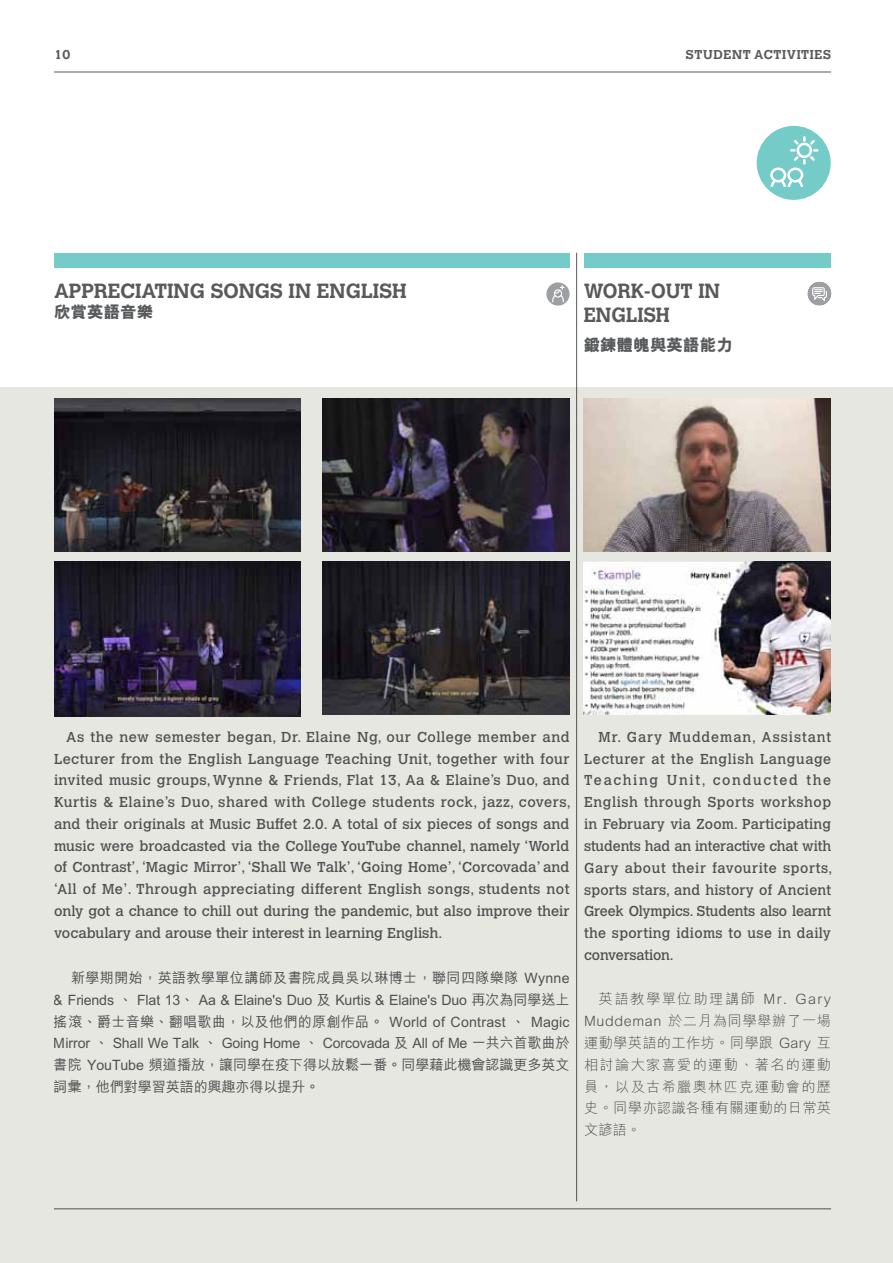
<style>
.page{position:relative;width:893px;height:1263px;background:#fff}
.page>*{position:absolute;margin:0;border:0;box-sizing:border-box;transform-origin:0 0}
.t1{font:700 20.4px "Calvert";color:#58595b}
.t2{font:700 20.4px/24.8px "Calvert";color:#58595b;scale:.96 1}
.t3{font:800 16.65px "M Hei HK";color:#58595b}
.t4{font:14.25px/21.9px "Calvert";color:#58595b;text-align:justify}
.t5{font:500 14.25px/21.8px "M Hei HK";letter-spacing:-.005em;color:#58595b;text-align:justify}
.t6{font:300 14.25px/21.9px "M Hei HK";letter-spacing:.09em;color:#58595b;text-align:justify}
.t7{font:700 12.75px "Calvert";letter-spacing:.05em;color:#58595b}
</style>
<div class="page">
<div style="left:0;top:387px;width:893px;height:876px;background:#e7e7e2"></div>
<hr style="left:54px;top:72px;width:777px;height:1px;background:#58595b">
<hr style="left:54px;top:1208px;width:777px;height:1px;background:#58595b">
<div style="left:54px;top:253px;width:516px;height:14px;background:#74cbc8"></div>
<img style="left:54px;top:398px;width:247px;height:153px">
<img style="left:54px;top:561px;width:247px;height:155px">
<img style="left:323px;top:398px;width:247px;height:153px">
<img style="left:323px;top:561px;width:247px;height:153px">
<svg style="left:546px;top:282px;width:24px;height:24px"></svg>
<svg style="left:552px;top:285px;width:12px;height:17px"></svg>
<hr style="left:576px;top:253px;width:1px;height:948px;background:#58595b">
<img style="left:584px;top:398px;width:247px;height:153px">
<img style="left:584px;top:561px;width:247px;height:153px">
<div style="left:584px;top:253px;width:247px;height:14px;background:#74cbc8"></div>
<div style="left:757px;top:126px;width:74px;height:74px;background:#74cbc8;border-radius:50%"></div>
<div style="left:770px;top:167px;width:16px;height:16px;border:3px solid #fff;border-radius:50%"></div>
<div style="left:787px;top:167px;width:16px;height:16px;border:3px solid #fff;border-radius:50%"></div>
<svg style="left:770px;top:178px;width:34px;height:9px"></svg>
<svg style="left:790px;top:135px;width:30px;height:30px"></svg>
<svg style="left:807px;top:281px;width:25px;height:25px"></svg>
<p class="t7" style="left:54px;top:46px;width:18px">10</p>
<p class="t7" style="left:686px;top:46px;width:147px">STUDENT ACTIVITIES</p>
<h1 class="t1" style="left:54px;top:277px;width:354px">APPRECIATING SONGS IN ENGLISH</h1>
<p class="t3" style="left:54px;top:303px;width:101px">欣賞英語音樂</p>
<h1 class="t2" style="left:584px;top:278px;width:143px">WORK-OUT IN<br>ENGLISH</h1>
<p class="t3" style="left:584px;top:336px;width:151px">鍛鍊體魄與英語能力</p>
<p class="t4" style="left:54px;top:726px;width:518px;text-indent:12px">As the new semester began, Dr. Elaine Ng, our College member and Lecturer from the English Language Teaching Unit, together with four invited music groups, Wynne &amp; Friends, Flat 13, Aa &amp; Elaine’s Duo, and Kurtis &amp; Elaine’s Duo, shared with College students rock, jazz, covers, and their originals at Music Buffet 2.0. A total of six pieces of songs and music were broadcasted via the College YouTube channel, namely ‘World of Contrast’, ‘Magic Mirror’, ‘Shall We Talk’, ‘Going Home’, ‘Corcovada’ and ‘All of Me’. Through appreciating different English songs, students not only got a chance to chill out during the pandemic, but also improve their vocabulary and arouse their interest in learning English.</p>
<p class="t5" style="left:54px;top:966px;width:517px;text-indent:17px">新學期開始，英語教學單位講師及書院成員吳以琳博士，聯同四隊樂隊 Wynne &amp; Friends 、 Flat 13、 Aa &amp; Elaine's Duo 及 Kurtis &amp; Elaine's Duo 再次為同學送上搖滾、爵士音樂、翻唱歌曲，以及他們的原創作品。 World of Contrast 、 Magic Mirror 、 Shall We Talk 、 Going Home 、 Corcovada 及 All of Me 一共六首歌曲於書院 YouTube 頻道播放，讓同學在疫下得以放鬆一番。同學藉此機會認識更多英文詞彙，他們對學習英語的興趣亦得以提升。</p>
<p class="t4" style="left:584px;top:726px;width:250px;text-indent:14px">Mr. Gary Muddeman, Assistant Lecturer at the English Language Teaching Unit, conducted the English through Sports workshop in February via Zoom. Participating students had an interactive chat with Gary about their favourite sports, sports stars, and history of Ancient Greek Olympics. Students also learnt the sporting idioms to use in daily conversation.</p>
<p class="t6" style="left:584px;top:988px;width:249px;text-indent:14px">英語教學單位助理講師 Mr. Gary Muddeman 於二月為同學舉辦了一場運動學英語的工作坊。同學跟 Gary 互相討論大家喜愛的運動、著名的運動員，以及古希臘奧林匹克運動會的歷史。同學亦認識各種有關運動的日常英文諺語。</p>
</div>
